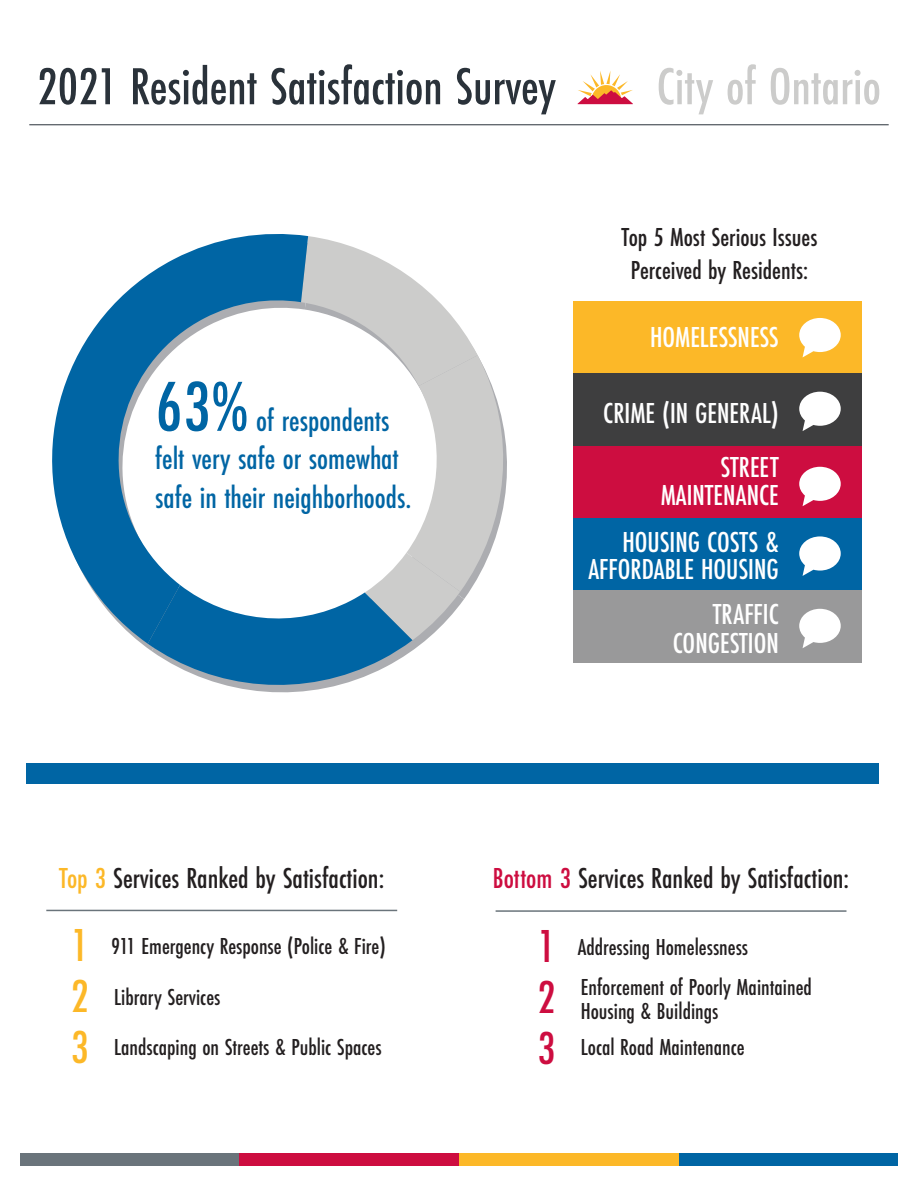
<style>
.page{position:relative;width:918px;height:1188px;background:#fff}
.page>*{position:absolute;margin:0;border:0;box-sizing:border-box;transform-origin:0 0}
.t1{font:500 73.35px "Futura PT Cond";color:#0065a4}
.t2{font:500 54px "Futura PT Cond";color:#2a323a}
.t3{font:500 54px "Futura PT Cond";color:#cccccb}
.t4{font:500 48px/51px "Futura PT Cond";color:#fcb828;text-align:justify}
.t5{font:500 48px/51px "Futura PT Cond";color:#cd0d40;text-align:justify}
.t6{font:500 32.1px/38.5px "Futura PT Cond";color:#0065a4}
.t7{font:500 30px/53.2px "Futura PT Cond";color:#fff;text-align:right}
.t8{font:500 30px "Futura PT Cond";color:#231f20}
.t9{font:500 27px/32.4px "Futura PT Cond";color:#231f20;text-align:center}
.t10{font:500 24px/50.1px "Futura PT Cond";color:#231f20}
.s1{color:#fcb828}
.s2{color:#cd0d40}
</style>
<div class="page">
<div style="left:573px;top:302px;width:289px;height:72px;background:#fcb828"></div>
<div style="left:573px;top:374px;width:289px;height:72px;background:#3e3e3f"></div>
<div style="left:573px;top:446px;width:289px;height:72px;background:#cd0d40"></div>
<div style="left:573px;top:518px;width:289px;height:72px;background:#0065a4"></div>
<div style="left:573px;top:590px;width:289px;height:73px;background:#99999a"></div>
<div style="left:26px;top:764px;width:853px;height:20px;background:#0065a4"></div>
<hr style="left:29px;top:124px;width:860px;height:1px;background:#2a323a">
<svg style="left:52px;top:234px;width:255px;height:410px;fill:#0065a4"></svg>
<svg style="left:148px;top:236px;width:359px;height:457px"></svg>
<div style="left:20px;top:1153px;width:219px;height:13px;background:#6a747b"></div>
<div style="left:239px;top:1153px;width:220px;height:13px;background:#cd0d40"></div>
<div style="left:679px;top:1153px;width:219px;height:13px;background:#0065a4"></div>
<div style="left:459px;top:1153px;width:220px;height:13px;background:#fcb828"></div>
<hr style="left:46px;top:910px;width:351px;height:1px;background:#6a747b">
<hr style="left:496px;top:910px;width:350px;height:2px;background:#6a747b">
<svg style="left:799px;top:318px;width:42px;height:39px"></svg>
<svg style="left:799px;top:392px;width:42px;height:39px"></svg>
<svg style="left:799px;top:467px;width:42px;height:39px"></svg>
<svg style="left:799px;top:536px;width:42px;height:40px"></svg>
<svg style="left:799px;top:609px;width:42px;height:39px"></svg>
<svg style="left:577px;top:71px;width:56px;height:33px"></svg>
<h2 class="t2" style="left:37px;top:55px;width:520px">2021 Resident Satisfaction Survey</h2>
<h2 class="t3" style="left:657px;top:55px;width:226px">City of Ontario</h2>
<p class="t9" style="left:622px;top:221px;width:197px">Top 5 Most Serious Issues<br>Perceived by Residents:</p>
<h1 class="t1" style="left:155px;top:363px;width:95px">63%</h1>
<h3 class="t6" style="left:155px;top:401px;width:258px;text-indent:101px">of respondents felt very safe or somewhat safe in their neighborhoods.</h3>
<p class="t7" style="left:650px;top:310px;width:130px">HOMELESSNESS</p>
<p class="t7" style="left:603px;top:387px;width:177px">CRIME (IN GENERAL)<br>STREET</p>
<p class="t7" style="left:622px;top:472px;width:158px;line-height:47px">MAINTENANCE<br>HOUSING COSTS &amp;</p>
<p class="t7" style="left:589px;top:546px;width:192px;line-height:45.2px">AFFORDABLE HOUSING<br>TRAFFIC</p>
<p class="t7" style="left:673px;top:616px;width:108px">CONGESTION</p>
<p class="t8" style="left:59px;top:860px;width:327px"><span class="s1">Top 3</span> Services Ranked by Satisfaction:</p>
<h3 class="t4" style="left:71px;top:920px;width:20px">1<br>2<br>3</h3>
<p class="t10" style="left:111px;top:921px;width:276px">911 Emergency Response (Police &amp; Fire)<br>Library Services<br>Landscaping on Streets &amp; Public Spaces</p>
<p class="t8" style="left:493px;top:860px;width:358px"><span class="s2">Bottom 3</span> Services Ranked by Satisfaction:</p>
<h3 class="t5" style="left:538px;top:920px;width:20px">1<br>2<br>3</h3>
<p class="t10" style="left:578px;top:927px;width:236px;line-height:39.9px">Addressing Homelessness<br>Enforcement of Poorly Maintained</p>
<p class="t10" style="left:581px;top:993px;width:165px;line-height:36.3px">Housing &amp; Buildings<br>Local Road Maintenance</p>
</div>
